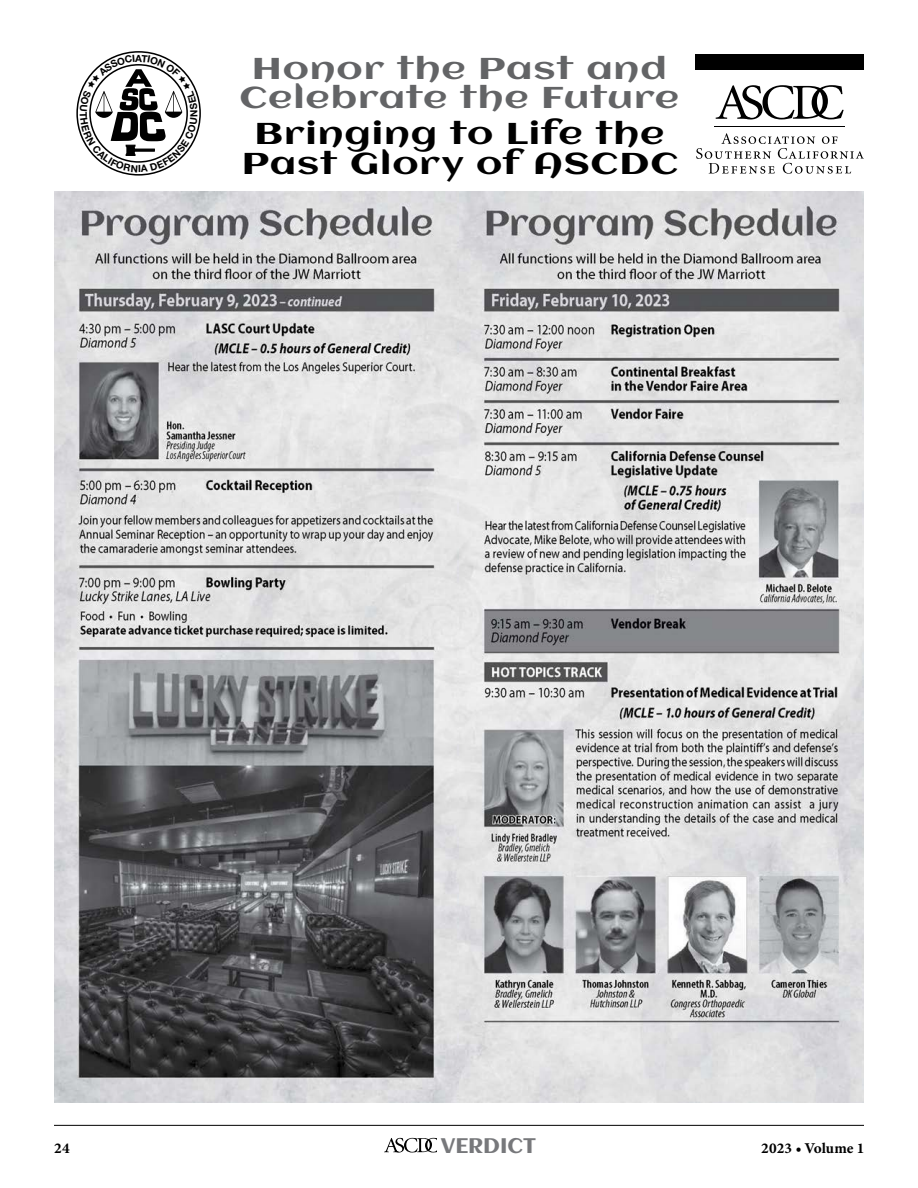
<style>
.page{position:relative;width:918px;height:1188px;background:#fff}
.page>*{position:absolute;margin:0;border:0;box-sizing:border-box;transform-origin:0 0}
.ASCDC_Basic_Text{font:30px "Aclonica";letter-spacing:.02em;color:#636466;scale:1.25 1}
.ASCDC_Basic_Text-2{font:30px "Aclonica";letter-spacing:.025em;color:#000;scale:1.25 1}
.t1{font:21px "Aclonica";letter-spacing:-.005em;color:#77787b}
.t2{font:15px "Minion Variable Concept";letter-spacing:.005em;color:#000}
</style>
<div class="page">
<hr style="left:54px;top:1125px;width:810px;height:1px;background:#000">
<svg style="left:384px;top:1138px;width:53px;height:15px"></svg>
<img style="left:54px;top:191px;width:810px;height:912px">
<svg style="left:696px;top:133px;width:168px;height:41px"></svg>
<svg style="left:716px;top:85px;width:128px;height:35px"></svg>
<hr style="left:714px;top:126px;width:131px;height:1px;background:#000">
<div style="left:696px;top:54px;width:168px;height:16px;background:#000"></div>
<svg style="left:76px;top:51px;width:125px;height:125px"></svg>
<p class="ASCDC_Basic_Text" style="left:252px;top:47px;width:334px">Honor the Past and</p>
<p class="ASCDC_Basic_Text" style="left:239px;top:77px;width:353px">Celebrate the Future</p>
<p class="ASCDC_Basic_Text-2" style="left:255px;top:113px;width:329px">Bringing to Life the</p>
<p class="ASCDC_Basic_Text-2" style="left:242px;top:142px;width:351px">Past Glory of ASCDC</p>
<p class="t2" style="left:54px;top:1137px;width:17px">24</p>
<p class="t1" style="left:441px;top:1131px;width:97px">VERDICT</p>
<p class="t2" style="left:761px;top:1137px;width:105px">2023 • Volume 1</p>
</div>
